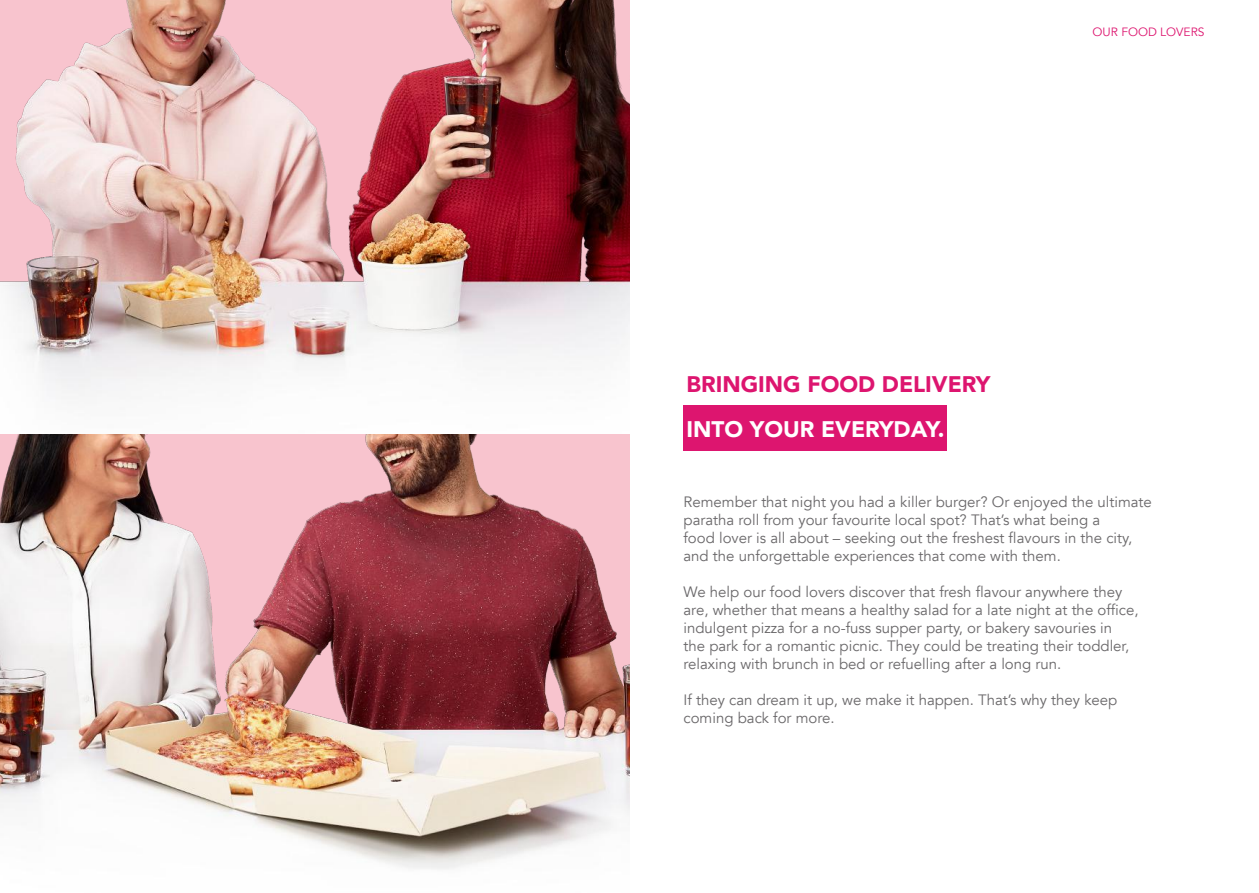
<style>
.page{position:relative;width:1259px;height:893px;background:#fff}
.page>*{position:absolute;margin:0;border:0;box-sizing:border-box;transform-origin:0 0}
.t1{font:900 22.5px "Avenir";color:#dd156f}
.t2{font:900 22.5px "Avenir";color:#fff}
.t3{font:15px/18px "Avenir";color:#6a686a}
.t4{font:12px "Avenir";color:#dd156f}
</style>
<div class="page">
<div style="left:683px;top:406px;width:264px;height:45px;background:#dd156f"></div>
<img style="left:0;top:434px;width:629px;height:435px">
<img style="left:0;top:0;width:629px;height:396px">
<p class="t4" style="left:1092px;top:25px;width:113px">OUR FOOD LOVERS</p>
<h1 class="t1" style="left:686px;top:365px;width:305px">BRINGING FOOD DELIVERY</h1>
<h1 class="t2" style="left:686px;top:410px;width:259px">INTO YOUR EVERYDAY.</h1>
<p class="t3" style="left:683px;top:493px;width:470px">Remember that night you had a killer burger? Or enjoyed the ultimate paratha roll from your favourite local spot? That’s what being a<br>food lover is all about – seeking out the freshest flavours in the city, and the unforgettable experiences that come with them.</p>
<p class="t3" style="left:683px;top:583px;width:456px">We help our food lovers discover that fresh flavour anywhere they are, whether that means a healthy salad for a late night at the office, indulgent pizza for a no-fuss supper party, or bakery savouries in<br>the park for a romantic picnic. They could be treating their toddler, relaxing with brunch in bed or refuelling after a long run.</p>
<p class="t3" style="left:683px;top:691px;width:435px">If they can dream it up, we make it happen. That’s why they keep coming back for more.</p>
</div>
